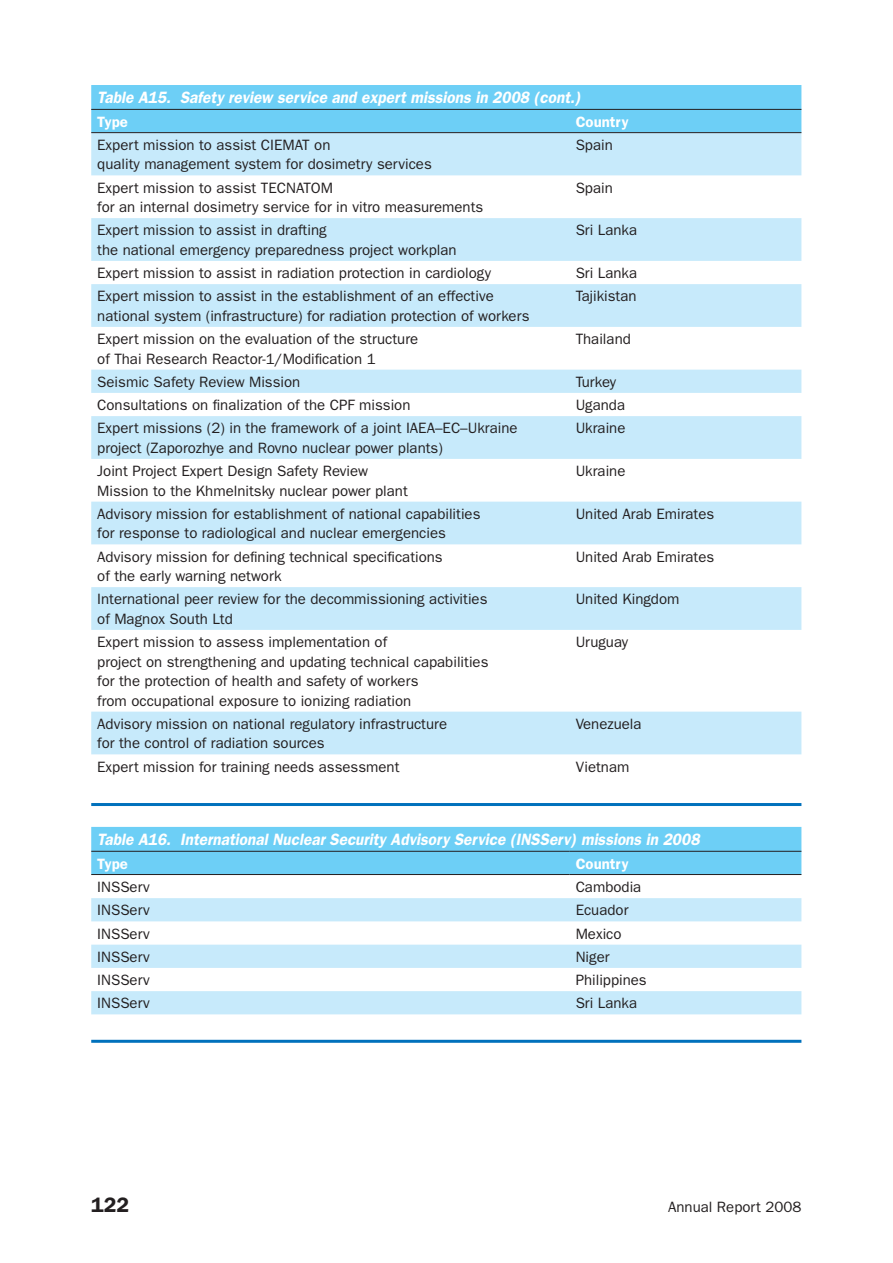
<style>
.page{position:relative;width:893px;height:1263px;background:#fff}
.page>*{position:absolute;margin:0;border:0;box-sizing:border-box;transform-origin:0 0}
.t1{font:600 21px "Franklin Gothic";color:#231f20}
.t2{font:italic 600 16.5px "Franklin Gothic";color:#fff;scale:.93 1}
.t3{font:15px/19.5px "Franklin Gothic";color:#231f20}
.t4{font:600 15px "Franklin Gothic";color:#fff}
</style>
<div class="page">
<hr style="left:91px;top:803px;width:710px;height:3px;background:#0071bc">
<hr style="left:91px;top:1040px;width:710px;height:3px;background:#0071bc">
<div style="left:91px;top:85px;width:710px;height:47px;background:#6dcff6"></div>
<svg style="left:91px;top:133px;width:710px;height:621px;fill:#ccecfb"></svg>
<hr style="left:91px;top:109px;width:710px;height:1px;background:#231f20">
<hr style="left:91px;top:132px;width:710px;height:1px;background:#231f20">
<div style="left:91px;top:827px;width:710px;height:47px;background:#6dcff6"></div>
<svg style="left:91px;top:898px;width:710px;height:116px;fill:#c7eafb"></svg>
<hr style="left:91px;top:851px;width:479px;height:1px;background:#231f20">
<hr style="left:570px;top:851px;width:231px;height:1px;background:#231f20">
<hr style="left:91px;top:874px;width:479px;height:1px;background:#231f20">
<hr style="left:570px;top:874px;width:231px;height:1px;background:#231f20">
<p class="t2" style="left:97px;top:92px;width:521px">Table A15. Safety review service and expert missions in 2008 (cont.)</p>
<p class="t4" style="left:97px;top:116px;width:32px">Type</p>
<p class="t4" style="left:576px;top:116px;width:54px">Country</p>
<p class="t3" style="left:97px;top:136px;width:336px">Expert mission to assist CIEMAT on<br>quality management system for dosimetry services</p>
<p class="t3" style="left:576px;top:136px;width:39px">Spain</p>
<p class="t3" style="left:97px;top:179px;width:388px">Expert mission to assist TECNATOM<br>for an internal dosimetry service for in vitro measurements</p>
<p class="t3" style="left:576px;top:179px;width:39px">Spain</p>
<p class="t3" style="left:97px;top:222px;width:361px">Expert mission to assist in drafting<br>the national emergency preparedness project workplan</p>
<p class="t3" style="left:576px;top:222px;width:63px">Sri Lanka</p>
<p class="t3" style="left:97px;top:265px;width:395px">Expert mission to assist in radiation protection in cardiology</p>
<p class="t3" style="left:576px;top:265px;width:63px">Sri Lanka</p>
<p class="t3" style="left:97px;top:288px;width:434px">Expert mission to assist in the establishment of an effective national system (infrastructure) for radiation protection of workers</p>
<p class="t3" style="left:576px;top:288px;width:62px">Tajikistan</p>
<p class="t3" style="left:97px;top:331px;width:323px">Expert mission on the evaluation of the structure of Thai Research Reactor-1/Modification 1</p>
<p class="t3" style="left:576px;top:331px;width:57px">Thailand</p>
<p class="t3" style="left:97px;top:373px;width:205px">Seismic Safety Review Mission</p>
<p class="t3" style="left:576px;top:373px;width:42px">Turkey</p>
<p class="t3" style="left:97px;top:397px;width:315px">Consultations on finalization of the CPF mission</p>
<p class="t3" style="left:576px;top:397px;width:51px">Uganda</p>
<p class="t3" style="left:97px;top:420px;width:422px">Expert missions (2) in the framework of a joint IAEA–EC–Ukraine project (Zaporozhye and Rovno nuclear power plants)</p>
<p class="t3" style="left:576px;top:420px;width:51px">Ukraine</p>
<p class="t3" style="left:97px;top:463px;width:312px">Joint Project Expert Design Safety Review<br>Mission to the Khmelnitsky nuclear power plant</p>
<p class="t3" style="left:576px;top:463px;width:51px">Ukraine</p>
<p class="t3" style="left:97px;top:505px;width:385px">Advisory mission for establishment of national capabilities for response to radiological and nuclear emergencies</p>
<p class="t3" style="left:576px;top:505px;width:140px">United Arab Emirates</p>
<p class="t3" style="left:97px;top:548px;width:347px">Advisory mission for defining technical specifications of the early warning network</p>
<p class="t3" style="left:576px;top:548px;width:140px">United Arab Emirates</p>
<p class="t3" style="left:97px;top:591px;width:392px">International peer review for the decommissioning activities of Magnox South Ltd</p>
<p class="t3" style="left:576px;top:591px;width:105px">United Kingdom</p>
<p class="t3" style="left:97px;top:634px;width:393px">Expert mission to assess implementation of<br>project on strengthening and updating technical capabilities for the protection of health and safety of workers<br>from occupational exposure to ionizing radiation</p>
<p class="t3" style="left:576px;top:634px;width:54px">Uruguay</p>
<p class="t3" style="left:97px;top:715px;width:351px">Advisory mission on national regulatory infrastructure for the control of radiation sources</p>
<p class="t3" style="left:576px;top:715px;width:67px">Venezuela</p>
<p class="t3" style="left:97px;top:758px;width:304px">Expert mission for training needs assessment</p>
<p class="t3" style="left:576px;top:758px;width:55px">Vietnam</p>
<p class="t2" style="left:97px;top:834px;width:649px">Table A16. International Nuclear Security Advisory Service (INSServ) missions in 2008</p>
<p class="t4" style="left:97px;top:858px;width:32px">Type</p>
<p class="t4" style="left:576px;top:858px;width:54px">Country</p>
<p class="t3" style="left:97px;top:879px;width:54px">INSServ</p>
<p class="t3" style="left:576px;top:879px;width:67px">Cambodia</p>
<p class="t3" style="left:97px;top:902px;width:54px">INSServ</p>
<p class="t3" style="left:576px;top:902px;width:54px">Ecuador</p>
<p class="t3" style="left:97px;top:925px;width:54px">INSServ</p>
<p class="t3" style="left:576px;top:925px;width:47px">Mexico</p>
<p class="t3" style="left:97px;top:948px;width:54px">INSServ</p>
<p class="t3" style="left:576px;top:948px;width:35px">Niger</p>
<p class="t3" style="left:97px;top:972px;width:54px">INSServ</p>
<p class="t3" style="left:576px;top:972px;width:73px">Philippines</p>
<p class="t3" style="left:97px;top:995px;width:54px">INSServ</p>
<p class="t3" style="left:576px;top:995px;width:63px">Sri Lanka</p>
<h1 class="t1" style="left:91px;top:1197px;width:39px">122</h1>
<p class="t3" style="left:668px;top:1198px;width:135px">Annual Report 2008</p>
</div>
